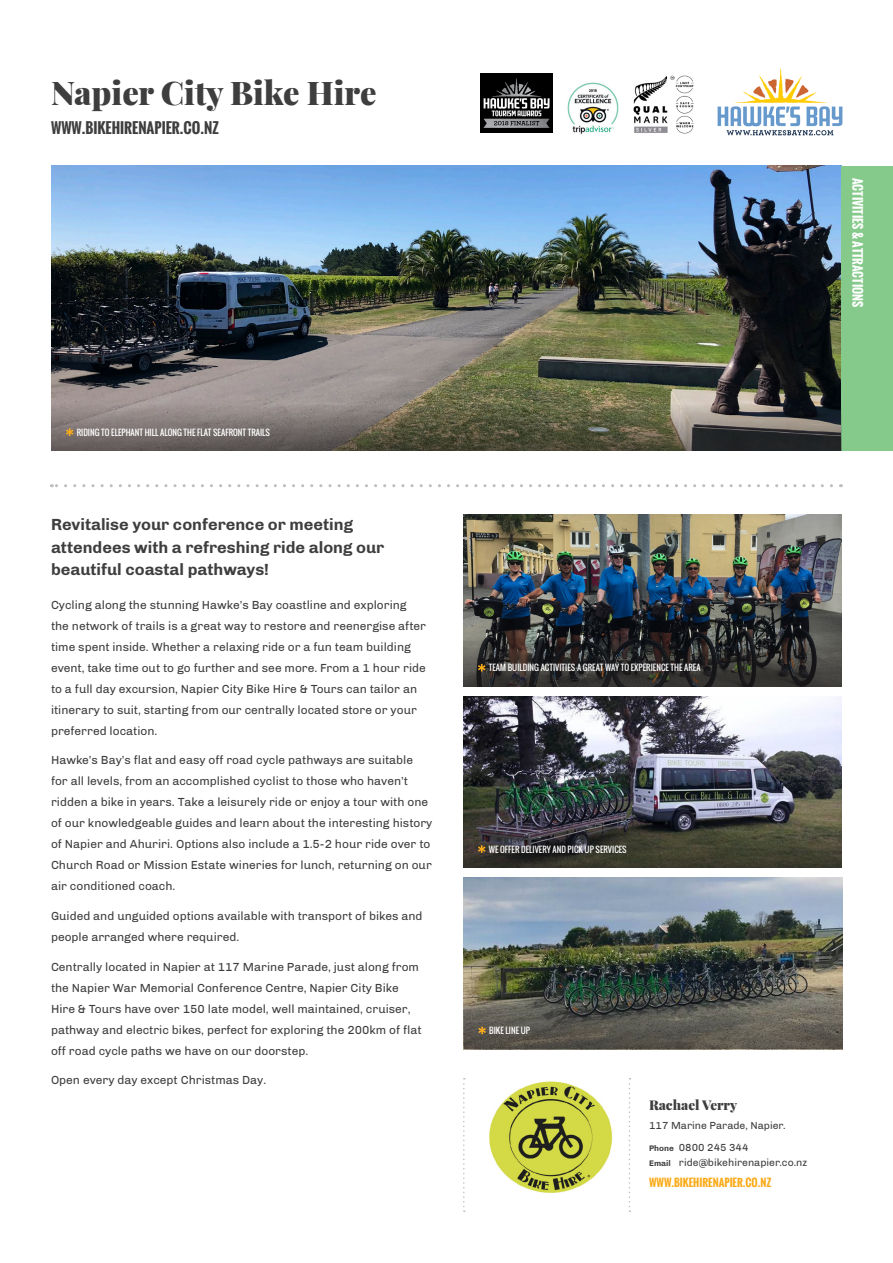
<style>
.page{position:relative;width:893px;height:1263px;background:#fff}
.page>*{position:absolute;margin:0;border:0;box-sizing:border-box;transform-origin:0 0}
.t1{font:900 32.7px "Playfair Display";color:#3e3e3f}
.Intro_Text{font:700 16.5px/22.5px "Chivo";color:#3e3e3f}
.t2{font:700 14.4px "Oswald";color:#3e3e3f}
.Subheader{font:900 13.5px "Playfair Display";color:#3e3e3f}
.Body{font:12px/21px "Chivo";color:#3e3e3f}
.t3{font:700 12px "Oswald";color:#fff}
.t4{font:10.5px "Chivo";color:#3e3e3f}
.t5{font:700 10.5px "Oswald";color:#faab1a}
.t6{font:8.25px "Oswald";color:#fff}
.s1{font-weight:700;font-size:8.25px}
</style>
<div class="page">
<svg style="left:51px;top:484px;width:780px;height:3px"></svg>
<svg style="left:463px;top:1078px;width:2px;height:134px"></svg>
<svg style="left:629px;top:1078px;width:1px;height:134px"></svg>
<img style="left:717px;top:68px;width:126px;height:68px">
<img style="left:633px;top:75px;width:60px;height:59px">
<img style="left:464px;top:877px;width:378px;height:124px">
<img style="left:463px;top:696px;width:379px;height:124px">
<img style="left:463px;top:515px;width:379px;height:124px">
<img style="left:51px;top:166px;width:791px;height:237px">
<div style="left:842px;top:166px;width:51px;height:285px;background:#85c98b"></div>
<img style="left:489px;top:1081px;width:124px;height:112px">
<img style="left:567px;top:82px;width:52px;height:52px">
<img style="left:481px;top:74px;width:71px;height:58px">
<svg style="left:464px;top:1001px;width:378px;height:48px;background:#5b5951"></svg>
<svg style="left:478px;top:1026px;width:8px;height:8px"></svg>
<svg style="left:463px;top:820px;width:379px;height:48px;background:#3c3b32"></svg>
<svg style="left:478px;top:845px;width:7px;height:8px"></svg>
<svg style="left:463px;top:639px;width:379px;height:47px;background:#312f2e"></svg>
<svg style="left:478px;top:664px;width:7px;height:7px"></svg>
<svg style="left:51px;top:403px;width:791px;height:48px;background:#676258"></svg>
<svg style="left:66px;top:428px;width:7px;height:8px"></svg>
<p class="t1" style="left:51px;top:67px;width:327px">Napier City Bike Hire</p>
<p class="t2" style="left:51px;top:117px;width:170px">WWW.BIKEHIRENAPIER.CO.NZ</p>
<p class="t6" style="left:77px;top:426px;width:195px">RIDING TO ELEPHANT HILL ALONG THE FLAT SEAFRONT TRAILS</p>
<p class="Intro_Text" style="left:51px;top:513px;width:335px">Revitalise your conference or meeting attendees with a refreshing ride along our beautiful coastal pathways!</p>
<p class="Body" style="left:51px;top:594px;width:377px">Cycling along the stunning Hawke’s Bay coastline and exploring the network of trails is a great way to restore and reenergise after time spent inside. Whether a relaxing ride or a fun team building event, take time out to go further and see more. From a 1 hour ride to a full day excursion, Napier City Bike Hire &amp; Tours can tailor an itinerary to suit, starting from our centrally located store or your preferred location.</p>
<p class="Body" style="left:51px;top:750px;width:383px">Hawke’s Bay’s flat and easy off road cycle pathways are suitable for all levels, from an accomplished cyclist to those who haven’t ridden a bike in years. Take a leisurely ride or enjoy a tour with one of our knowledgeable guides and learn about the interesting history of Napier and Ahuriri. Options also include a 1.5-2 hour ride over to Church Road or Mission Estate wineries for lunch, returning on our air conditioned coach.</p>
<p class="Body" style="left:51px;top:905px;width:373px">Guided and unguided options available with transport of bikes and people arranged where required.</p>
<p class="Body" style="left:51px;top:956px;width:372px">Centrally located in Napier at 117 Marine Parade, just along from the Napier War Memorial Conference Centre, Napier City Bike Hire &amp; Tours have over 150 late model, well maintained, cruiser, pathway and electric bikes, perfect for exploring the 200km of flat off road cycle paths we have on our doorstep.</p>
<p class="Body" style="left:51px;top:1069px;width:217px">Open every day except Christmas Day.</p>
<p class="t3" style="left:867px;top:178px;width:131px;rotate:90deg">ACTIVITIES &amp; ATTRACTIONS</p>
<p class="t6" style="left:489px;top:662px;width:213px">TEAM BUILDING ACTIVITIES A GREAT WAY TO EXPERIENCE THE AREA</p>
<p class="t6" style="left:489px;top:843px;width:139px">WE OFFER DELIVERY AND PICK UP SERVICES</p>
<p class="t6" style="left:489px;top:1024px;width:42px">BIKE LINE UP</p>
<p class="Subheader" style="left:649px;top:1094px;width:90px">Rachael Verry</p>
<p class="t4" style="left:649px;top:1119px;width:138px">117 Marine Parade, Napier.</p>
<p class="t4" style="left:649px;top:1141px;width:101px"><span class="s1">Phone</span> 0800 245 344</p>
<p class="t4" style="left:649px;top:1156px;width:160px"><span class="s1">Email</span> ride@bikehirenapier.co.nz</p>
<p class="t5" style="left:649px;top:1174px;width:124px">WWW.BIKEHIRENAPIER.CO.NZ</p>
</div>
